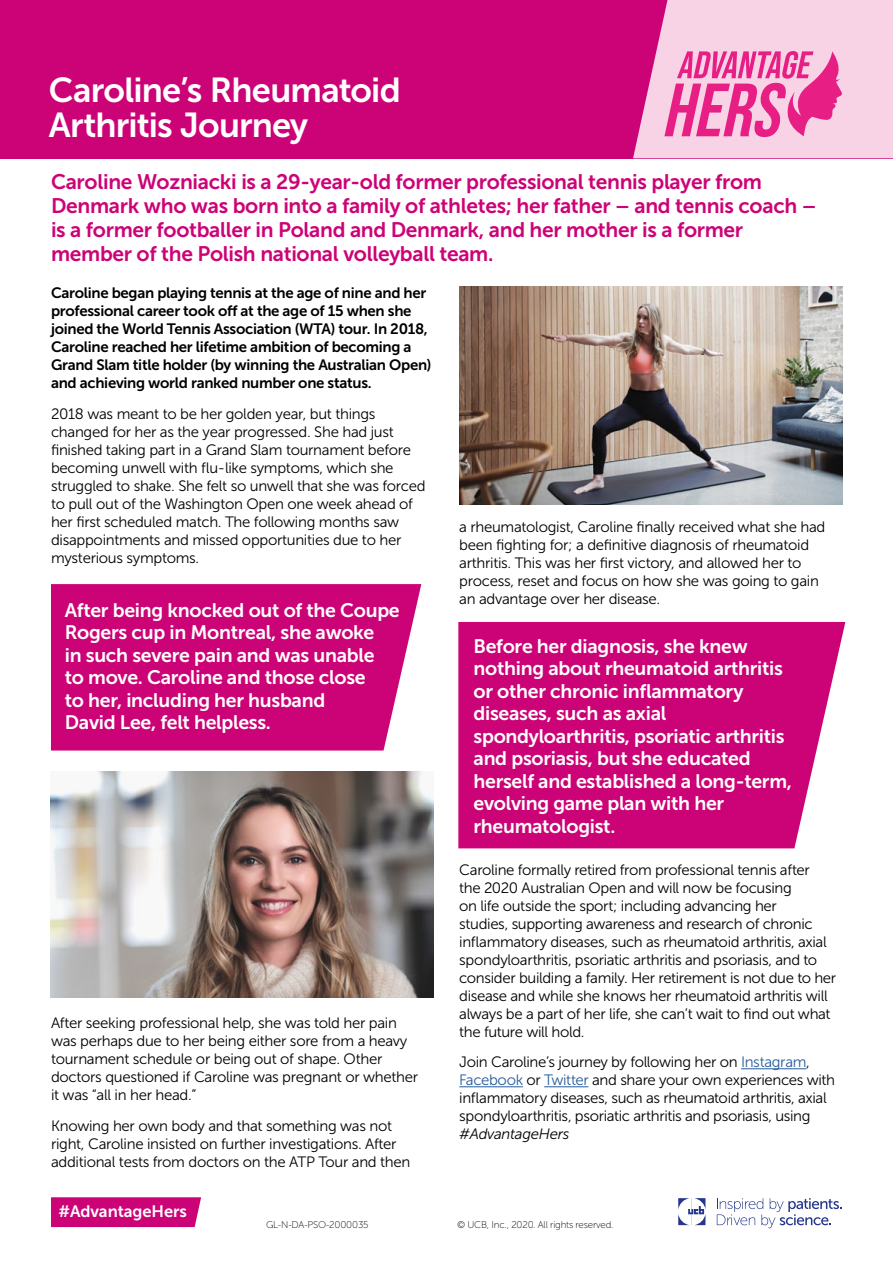
<style>
.page{position:relative;width:893px;height:1263px;background:#fff}
.page>*{position:absolute;margin:0;border:0;box-sizing:border-box;transform-origin:0 0}
.t1{font:34.5px/34.5px "Museo Sans 700";letter-spacing:-.025em;color:#fff}
.t2{font:21px/24px "Museo Sans 700";letter-spacing:-.015em;color:#cc0376}
.t3{font:19.5px/22.5px "Museo Sans 700";letter-spacing:-.015em;color:#fff}
.t4{font:16.5px "Museo Sans 700";letter-spacing:-.005em;color:#fff}
.t5{font:15px/18px "Museo Sans 300";letter-spacing:-.02em;color:#000}
.t6{font:15px/18px "Museo Sans 700";letter-spacing:-.02em;color:#000}
.t7{font:italic 15px "Museo Sans 300";letter-spacing:-.02em;color:#000}
.t8{font:9.75px "Museo Sans 100";letter-spacing:-.02em;color:#000}
.s1{color:#275b9b}
</style>
<div class="page">
<hr style="left:741px;top:1068px;width:65px;height:1px;background:#275b9b">
<hr style="left:459px;top:1086px;width:64px;height:1px;background:#275b9b">
<hr style="left:544px;top:1086px;width:44px;height:1px;background:#275b9b">
<div style="left:0;top:0;width:893px;height:158px;background:#cc0376"></div>
<svg style="left:633px;top:0;width:260px;height:158px;background:#f1a0ca"></svg>
<svg style="left:678px;top:1198px;width:27px;height:27px"></svg>
<svg style="left:717px;top:1198px;width:125px;height:30px"></svg>
<div style="left:51px;top:1197px;width:150px;height:30px;background:#cc0376"></div>
<div style="left:51px;top:584px;width:370px;height:166px;background:#cc0376"></div>
<svg style="left:458px;top:622px;width:387px;height:226px;background:#cf137e"></svg>
<img style="left:51px;top:771px;width:383px;height:227px">
<img style="left:459px;top:287px;width:383px;height:218px">
<h1 class="t1" style="left:49px;top:73px;width:353px">Caroline’s Rheumatoid<br>Arthritis Journey</h1>
<p class="t2" style="left:51px;top:170px;width:767px">Caroline Wozniacki is a 29-year-old former professional tennis player from Denmark who was born into a family of athletes; her father – and tennis coach – is a former footballer in Poland and Denmark, and her mother is a former member of the Polish national volleyball team.</p>
<p class="t6" style="left:51px;top:284px;width:382px">Caroline began playing tennis at the age of nine and her professional career took off at the age of 15 when she joined the World Tennis Association (WTA) tour. In 2018, Caroline reached her lifetime ambition of becoming a Grand Slam title holder (by winning the Australian Open) and achieving world ranked number one status.</p>
<p class="t5" style="left:51px;top:405px;width:376px">2018 was meant to be her golden year, but things changed for her as the year progressed. She had just finished taking part in a Grand Slam tournament before becoming unwell with flu-like symptoms, which she struggled to shake. She felt so unwell that she was forced to pull out of the Washington Open one week ahead of her first scheduled match. The following months saw disappointments and missed opportunities due to her mysterious symptoms.</p>
<h3 class="t3" style="left:65px;top:599px;width:336px">After being knocked out of the Coupe<br>Rogers cup in Montreal, she awoke<br>in such severe pain and was unable<br>to move. Caroline and those close<br>to her, including her husband<br>David Lee, felt helpless.</h3>
<p class="t5" style="left:51px;top:1014px;width:369px">After seeking professional help, she was told her pain was perhaps due to her being either sore from a heavy tournament schedule or being out of shape. Other doctors questioned if Caroline was pregnant or whether it was “all in her head.”</p>
<p class="t5" style="left:51px;top:1117px;width:361px">Knowing her own body and that something was not right, Caroline insisted on further investigations. After additional tests from doctors on the ATP Tour and then</p>
<p class="t5" style="left:459px;top:518px;width:368px">a rheumatologist, Caroline finally received what she had been fighting for; a definitive diagnosis of rheumatoid arthritis. This was her first victory, and allowed her to process, reset and focus on how she was going to gain an advantage over her disease.</p>
<p class="t3" style="left:474px;top:634px;width:320px">Before her diagnosis, she knew nothing about rheumatoid arthritis or other chronic inflammatory diseases, such as axial spondyloarthritis, psoriatic arthritis and psoriasis, but she educated herself and established a long-term, evolving game plan with her rheumatologist.</p>
<p class="t5" style="left:459px;top:860px;width:379px">Caroline formally retired from professional tennis after<br>the 2020 Australian Open and will now be focusing<br>on life outside the sport; including advancing her<br>studies, supporting awareness and research of chronic inflammatory diseases, such as rheumatoid arthritis, axial spondyloarthritis, psoriatic arthritis and psoriasis, and to consider building a family. Her retirement is not due to her disease and while she knows her rheumatoid arthritis will always be a part of her life, she can’t wait to find out what the future will hold.</p>
<p class="t5" style="left:459px;top:1053px;width:377px">Join Caroline’s journey by following her on <span class="s1">Instagram</span>, <span class="s1">Facebook</span> or <span class="s1">Twitter</span> and share your own experiences with inflammatory diseases, such as rheumatoid arthritis, axial spondyloarthritis, psoriatic arthritis and psoriasis, using</p>
<p class="t7" style="left:459px;top:1126px;width:112px">#AdvantageHers</p>
<p class="t4" style="left:58px;top:1202px;width:130px">#AdvantageHers</p>
<p class="t8" style="left:266px;top:1219px;width:104px">GL-N-DA-PSO-2000035</p>
<p class="t8" style="left:457px;top:1219px;width:158px">© UCB, Inc., 2020. All rights reserved.</p>
</div>
